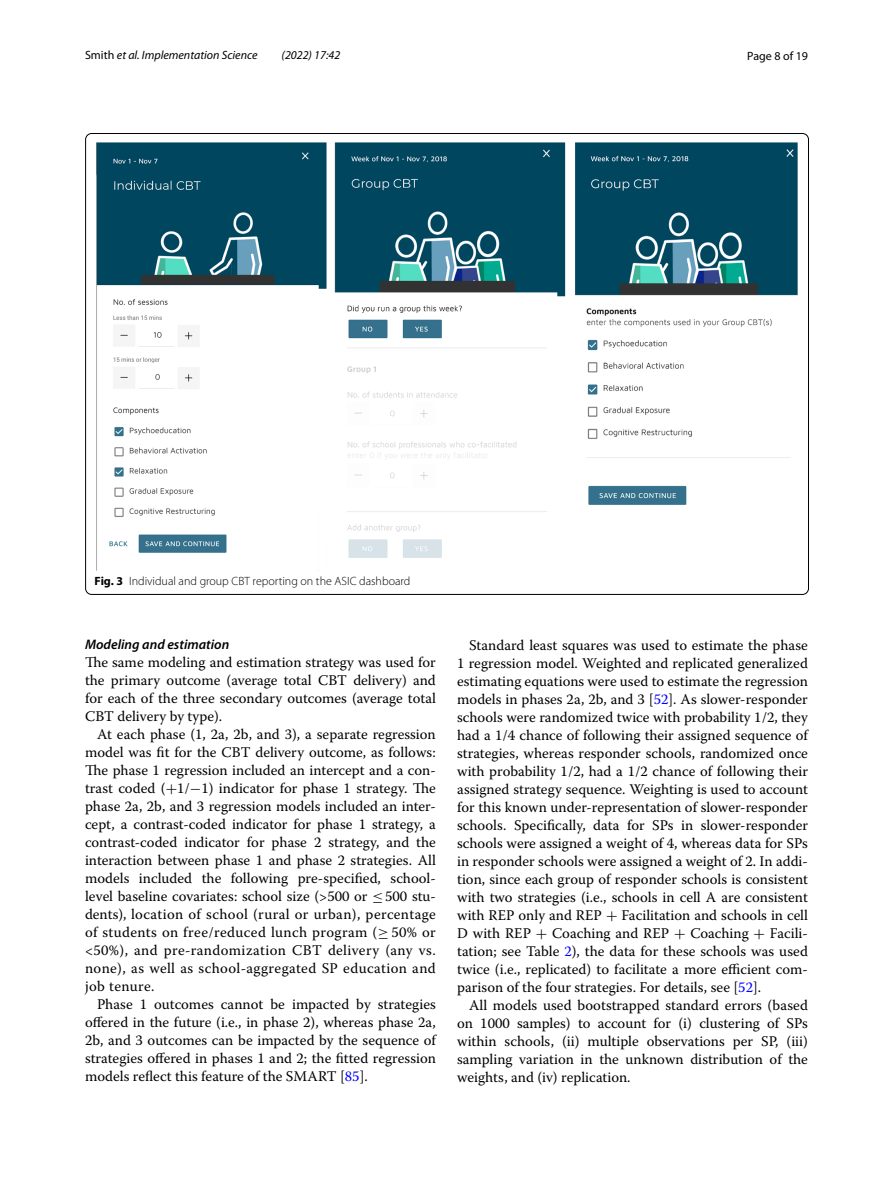
<style>
.page{position:relative;width:893px;height:1187px;background:#fff}
.page>*{position:absolute;margin:0;border:0;box-sizing:border-box;transform-origin:0 0}
.t1{font:14.7px/18px "Warnock Pro";color:#000;text-align:justify}
.t2{font:italic 600 13.8px "Myriad Pro";color:#000}
.t3{font:300 12px "Myriad Pro";color:#000}
.t4{font:italic 12px "Myriad Pro";color:#000}
.t5{font:12px "Myriad Pro";color:#000}
.s1{font-style:normal}
.s2{font-weight:700}
.s3{font-family:"MTSY"}
.s4{color:#00f}
</style>
<div class="page">
<img style="left:97px;top:142px;width:700px;height:416px">
<p class="t4" style="left:85px;top:48px;width:174px"><span class="s1">Smith</span> et al. Implementation Science</p>
<p class="t4" style="left:282px;top:48px;width:60px">(2022) 17:42</p>
<p class="t5" style="left:747px;top:48px;width:62px">Page 8 of 19</p>
<p class="t3" style="left:95px;top:574px;width:317px"><span class="s2">Fig. 3</span> Individual and group CBT reporting on the ASIC dashboard</p>
<p class="t2" style="left:85px;top:635px;width:146px">Modeling and estimation</p>
<p class="t1" style="left:85px;top:653px;width:352px">The same modeling and estimation strategy was used for the primary outcome (average total CBT delivery) and for each of the three secondary outcomes (average total CBT delivery by type).</p>
<p class="t1" style="left:85px;top:725px;width:352px;text-indent:12px">At each phase (1, 2a, 2b, and 3), a separate regression model was fit for the CBT delivery outcome, as follows:<br>The phase 1 regression included an intercept and a con&shy;trast coded (<span class="s3">+</span>1/<span class="s3">−</span>1) indicator for phase 1 strategy. The phase 2a, 2b, and 3 regression models included an inter&shy;cept, a contrast-coded indicator for phase 1 strategy, a contrast-coded indicator for phase 2 strategy, and the interaction between phase 1 and phase 2 strategies. All models included the following pre-specified, school&shy;level baseline covariates: school size (&gt;500 or <span class="s3">≤</span>500 stu&shy;dents), location of school (rural or urban), percentage of students on free/reduced lunch program (<span class="s3">≥</span> 50% or &lt;50%), and pre-randomization CBT delivery (any vs. none), as well as school-aggregated SP education and job tenure.</p>
<p class="t1" style="left:85px;top:995px;width:352px;text-indent:12px">Phase 1 outcomes cannot be impacted by strategies offered in the future (i.e., in phase 2), whereas phase 2a, 2b, and 3 outcomes can be impacted by the sequence of strategies offered in phases 1 and 2; the fitted regression models reflect this feature of the SMART [<span class="s4">85</span>].</p>
<p class="t1" style="left:457px;top:635px;width:352px;text-indent:12px">Standard least squares was used to estimate the phase 1 regression model. Weighted and replicated generalized estimating equations were used to estimate the regression models in phases 2a, 2b, and 3 [<span class="s4">52</span>]. As slower-responder schools were randomized twice with probability 1/2, they had a 1/4 chance of following their assigned sequence of strategies, whereas responder schools, randomized once with probability 1/2, had a 1/2 chance of following their assigned strategy sequence. Weighting is used to account for this known under-representation of slower-responder schools. Specifically, data for SPs in slower-responder schools were assigned a weight of 4, whereas data for SPs in responder schools were assigned a weight of 2. In addi&shy;tion, since each group of responder schools is consistent with two strategies (i.e., schools in cell A are consistent with REP only and REP <span class="s3">+</span> Facilitation and schools in cell D with REP <span class="s3">+</span> Coaching and REP <span class="s3">+</span> Coaching <span class="s3">+</span> Facili&shy;tation; see Table <span class="s4">2</span>), the data for these schools was used twice (i.e., replicated) to facilitate a more efficient com&shy;parison of the four strategies. For details, see [<span class="s4">52</span>].</p>
<p class="t1" style="left:457px;top:995px;width:352px;text-indent:12px">All models used bootstrapped standard errors (based on 1000 samples) to account for (i) clustering of SPs within schools, (ii) multiple observations per SP, (iii) sampling variation in the unknown distribution of the weights, and (iv) replication.</p>
</div>
